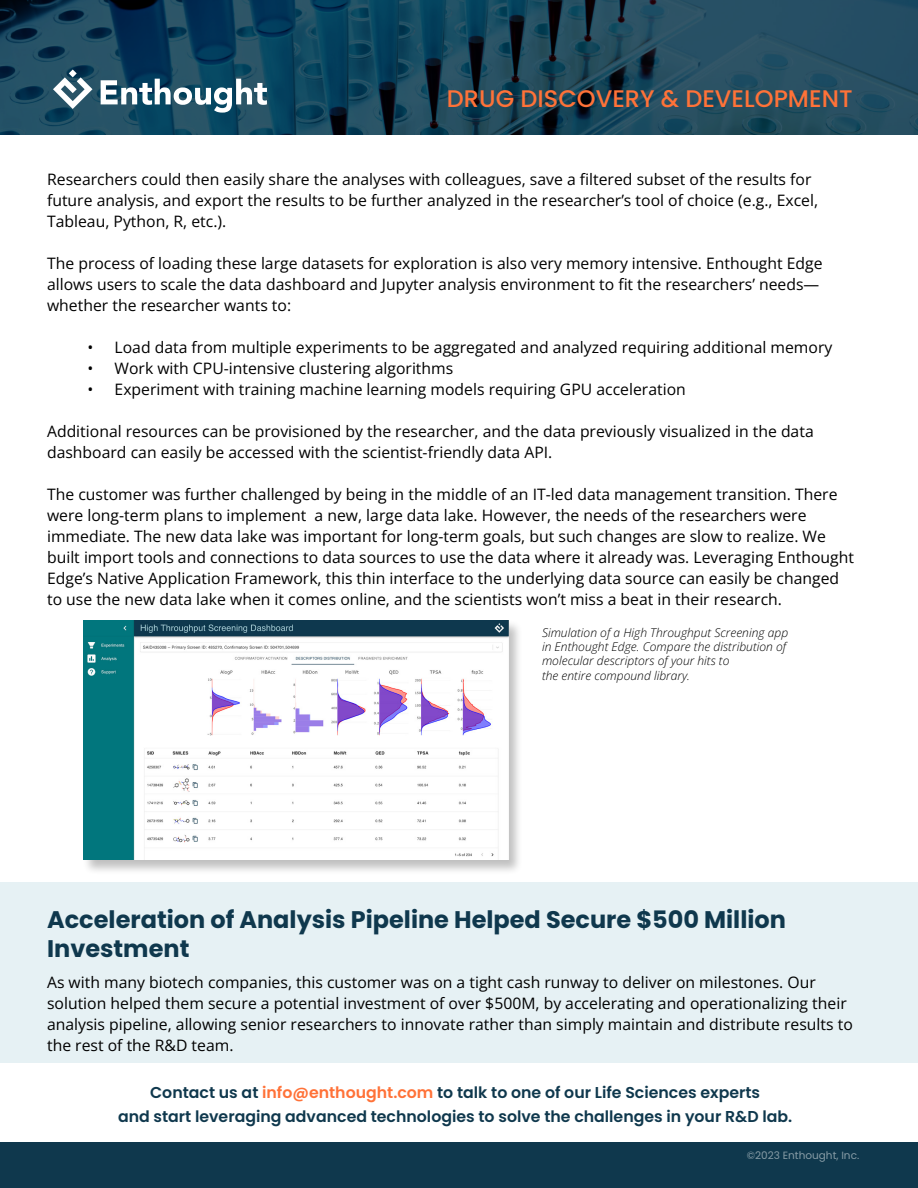
<style>
.page{position:relative;width:918px;height:1188px;background:#fff}
.page>*{position:absolute;margin:0;border:0;box-sizing:border-box;transform-origin:0 0}
.t1{font:700 24px/28.8px "Poppins";color:#0f384d}
.t2{font:500 24px "Poppins";color:#ff7238}
.t3{font:15.75px/21px "Open Sans";color:#000}
.t4{font:600 15.75px/24px "Poppins";color:#0f384d;text-align:center}
.t5{font:italic 300 12px/14.4px "Open Sans";color:#000}
.t6{font:10.5px "Poppins";color:#879ca6}
.s1{color:#ff7238}
</style>
<div class="page">
<div style="left:0;top:882px;width:918px;height:181px;background:#e6f1f4"></div>
<svg style="left:0;top:0;width:918px;height:135px;background:#1a455a"></svg>
<svg style="left:53px;top:69px;width:39px;height:40px"></svg>
<svg style="left:101px;top:79px;width:166px;height:34px"></svg>
<div style="left:0;top:1142px;width:918px;height:46px;background:#0f384d"></div>
<div style="left:82px;top:619px;width:441px;height:256px;background:#000;opacity:.25"></div>
<img style="left:83px;top:620px;width:426px;height:240px">
<h1 class="t2" style="left:447px;top:85px;width:407px">DRUG DISCOVERY &amp; DEVELOPMENT</h1>
<p class="t3" style="left:47px;top:169px;width:773px">Researchers could then easily share the analyses with colleagues, save a filtered subset of the results for future analysis, and export the results to be further analyzed in the researcher’s tool of choice (e.g., Excel,<br>Tableau, Python, R, etc.).</p>
<p class="t3" style="left:47px;top:253px;width:777px">The process of loading these large datasets for exploration is also very memory intensive. Enthought Edge allows users to scale the data dashboard and Jupyter analysis environment to fit the researchers’ needs— whether the researcher wants to:</p>
<p class="t3" style="left:88px;top:337px;width:746px">• Load data from multiple experiments to be aggregated and analyzed requiring additional memory</p>
<p class="t3" style="left:88px;top:358px;width:367px">• Work with CPU-intensive clustering algorithms</p>
<p class="t3" style="left:88px;top:379px;width:600px">• Experiment with training machine learning models requiring GPU acceleration</p>
<p class="t3" style="left:47px;top:421px;width:768px">Additional resources can be provisioned by the researcher, and the data previously visualized in the data dashboard can easily be accessed with the scientist-friendly data API.</p>
<p class="t3" style="left:47px;top:484px;width:808px">The customer was further challenged by being in the middle of an IT-led data management transition. There were long-term plans to implement a new, large data lake. However, the needs of the researchers were immediate. The new data lake was important for long-term goals, but such changes are slow to realize. We built import tools and connections to data sources to use the data where it already was. Leveraging Enthought Edge’s Native Application Framework, this thin interface to the underlying data source can easily be changed to use the new data lake when it comes online, and the scientists won’t miss a beat in their research.</p>
<p class="t5" style="left:542px;top:625px;width:248px">Simulation of a High Throughput Screening app in Enthought Edge. Compare the distribution of molecular descriptors of your hits to<br>the entire compound library.</p>
<h1 class="t1" style="left:47px;top:905px;width:740px">Acceleration of Analysis Pipeline Helped Secure $500 Million<br>Investment</h1>
<p class="t3" style="left:47px;top:972px;width:807px">As with many biotech companies, this customer was on a tight cash runway to deliver on milestones. Our solution helped them secure a potential investment of over $500M, by accelerating and operationalizing their analysis pipeline, allowing senior researchers to innovate rather than simply maintain and distribute results to the rest of the R&amp;D team.</p>
<p class="t4" style="left:118px;top:1080px;width:676px">Contact us at <span class="s1">info@enthought.com</span> to talk to one of our Life Sciences experts<br>and start leveraging advanced technologies to solve the challenges in your R&amp;D lab.</p>
<p class="t6" style="left:747px;top:1149px;width:114px">©2023 Enthought, Inc.</p>
</div>
